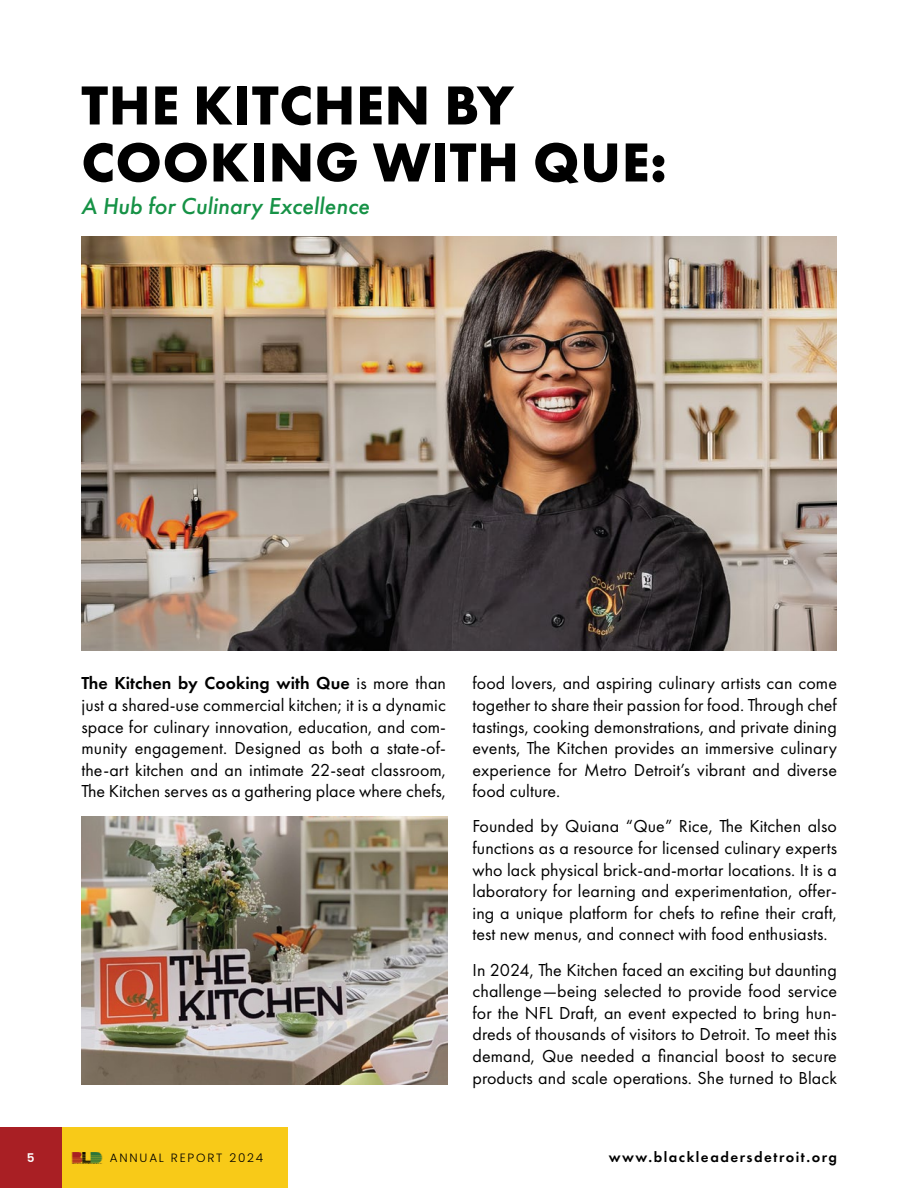
<style>
.page{position:relative;width:918px;height:1188px;background:#fff}
.page>*{position:absolute;margin:0;border:0;box-sizing:border-box;transform-origin:0 0}
.t1{font:700 57px/57px "Futura PT";letter-spacing:.01em;color:#000}
.t2{font:italic 500 24px "Futura PT";color:#169246}
.t3{font:18px/21.6px "Futura PT";letter-spacing:.005em;color:#000;text-align:justify}
.t4{font:600 15px "Futura PT";letter-spacing:.1em;color:#000}
.t5{font:300 12px "Poppins";letter-spacing:.15em;color:#000}
.t6{font:600 12px "Poppins";color:#fff}
.s1{font-weight:600}
</style>
<div class="page">
<div style="left:0;top:1128px;width:288px;height:60px;background:#f8ca18"></div>
<img style="left:71px;top:1152px;width:32px;height:11px">
<div style="left:0;top:1128px;width:62px;height:60px;background:#a91f24"></div>
<img style="left:82px;top:236px;width:755px;height:415px">
<img style="left:81px;top:816px;width:366px;height:268px">
<h1 class="t1" style="left:81px;top:75px;width:587px">THE KITCHEN BY<br>COOKING WITH QUE:</h1>
<h2 class="t2" style="left:81px;top:192px;width:290px">A Hub for Culinary Excellence</h2>
<p class="t3" style="left:82px;top:673px;width:366px"><span class="s1">The Kitchen by Cooking with Que</span> is more than just a shared-use commercial kitchen; it is a dynamic space for culinary innovation, education, and com&shy;munity engagement. Designed as both a state-of&shy;the-art kitchen and an intimate 22-seat classroom, The Kitchen serves as a gathering place where chefs,</p>
<p class="t3" style="left:472px;top:673px;width:366px">food lovers, and aspiring culinary artists can come together to share their passion for food. Through chef tastings, cooking demonstrations, and private dining events, The Kitchen provides an immersive culinary experience for Metro Detroit’s vibrant and diverse food culture.</p>
<p class="t3" style="left:472px;top:816px;width:366px">Founded by Quiana “Que” Rice, The Kitchen also functions as a resource for licensed culinary experts who lack physical brick-and-mortar locations. It is a laboratory for learning and experimentation, offer&shy;ing a unique platform for chefs to refine their craft, test new menus, and connect with food enthusiasts.</p>
<p class="t3" style="left:472px;top:959px;width:366px">In 2024, The Kitchen faced an exciting but daunting challenge—being selected to provide food service for the NFL Draft, an event expected to bring hun&shy;dreds of thousands of visitors to Detroit. To meet this demand, Que needed a financial boost to secure products and scale operations. She turned to Black</p>
<p class="t6" style="left:27px;top:1151px;width:9px">5</p>
<p class="t5" style="left:110px;top:1151px;width:155px">ANNUAL REPORT 2024</p>
<p class="t4" style="left:609px;top:1148px;width:230px">www.blackleadersdetroit.org</p>
</div>
